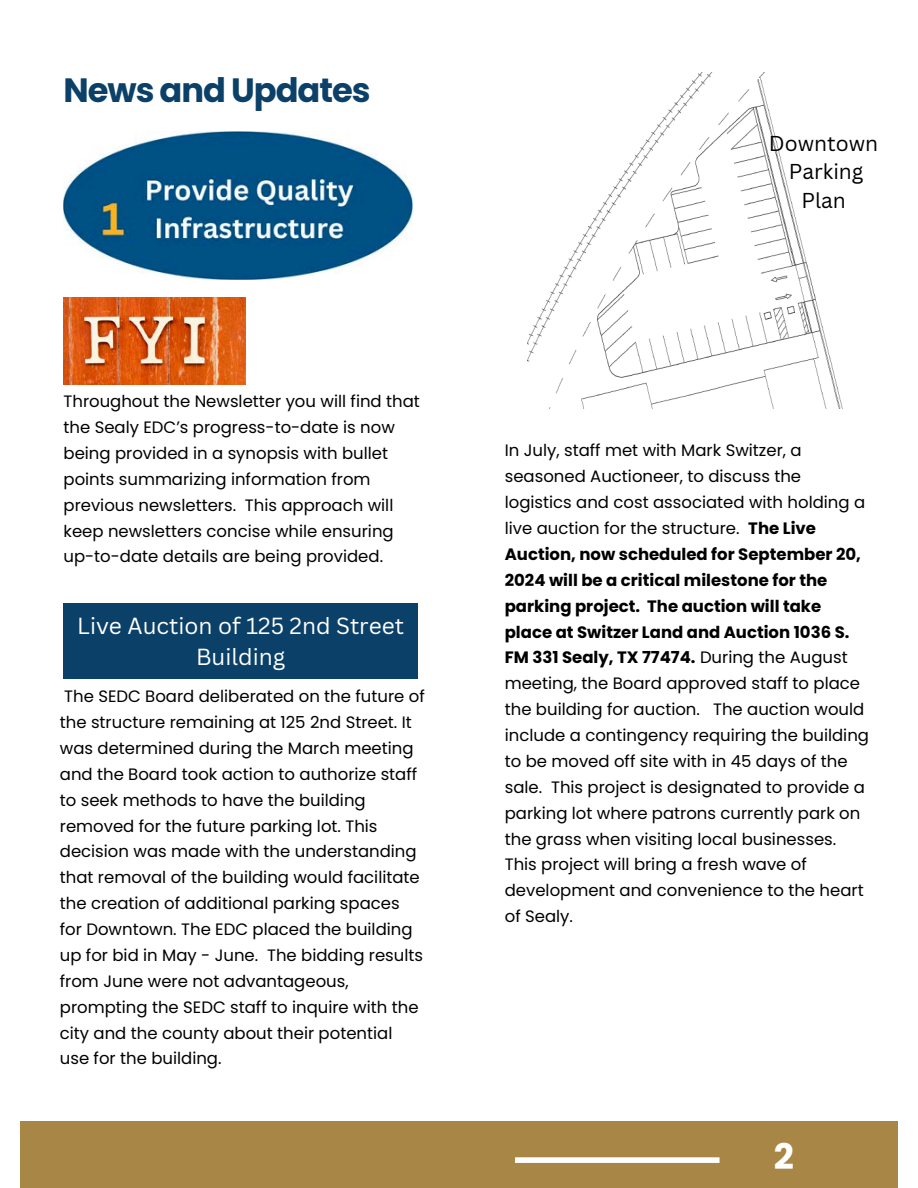
<style>
.page{position:relative;width:918px;height:1188px;background:#fff}
.page>*{position:absolute;margin:0;border:0;box-sizing:border-box;transform-origin:0 0}
.t1{font:700 35.25px "Poppins";color:#fff}
.t2{font:700 33.75px "Poppins";letter-spacing:-.03em;color:#0b4068}
.t3{font:22.65px/31.5px "Canva Sans";color:#fff;text-align:center}
.t4{font:21px/28.8px "Canva Sans";color:#000;text-align:center}
.t5{font:16.5px/25.8px "Poppins";color:#000}
.s1{font-weight:700}
</style>
<div class="page">
<img style="left:64px;top:131px;width:348px;height:149px">
<div style="left:64px;top:603px;width:354px;height:75px;background:#0b4068"></div>
<div style="left:20px;top:1121px;width:878px;height:67px;background:#a88746"></div>
<div style="left:515px;top:1157px;width:205px;height:6px;background:#fff"></div>
<img style="left:527px;top:72px;width:316px;height:336px">
<img style="left:64px;top:297px;width:182px;height:87px">
<p class="t2" style="left:64px;top:67px;width:309px">News and Updates</p>
<p class="t5" style="left:64px;top:389px;width:358px">Throughout the Newsletter you will find that the Sealy EDC’s progress-to-date is now being provided in a synopsis with bullet points summarizing information from previous newsletters. This approach will keep newsletters concise while ensuring up-to-date details are being provided.</p>
<p class="t3" style="left:77px;top:609px;width:328px">Live Auction of 125 2nd Street<br>Building</p>
<p class="t5" style="left:60px;top:683px;width:366px">The SEDC Board deliberated on the future of the structure remaining at 125 2nd Street. It was determined during the March meeting and the Board took action to authorize staff to seek methods to have the building removed for the future parking lot. This decision was made with the understanding that removal of the building would facilitate the creation of additional parking spaces for Downtown. The EDC placed the building up for bid in May - June. The bidding results from June were not advantageous, prompting the SEDC staff to inquire with the city and the county about their potential use for the building.</p>
<h2 class="t4" style="left:769px;top:128px;width:111px">Downtown<br>Parking<br>Plan</h2>
<p class="t5" style="left:505px;top:438px;width:366px">In July, staff met with Mark Switzer, a seasoned Auctioneer, to discuss the logistics and cost associated with holding a live auction for the structure. <span class="s1">The Live Auction, now scheduled for September 20, 2024 will be a critical milestone for the parking project. The auction will take place at Switzer Land and Auction 1036 S.<br>FM 331 Sealy, TX 77474.</span> During the August meeting, the Board approved staff to place the building for auction. The auction would include a contingency requiring the building to be moved off site with in 45 days of the sale. This project is designated to provide a parking lot where patrons currently park on the grass when visiting local businesses.<br>This project will bring a fresh wave of development and convenience to the heart of Sealy.</p>
<p class="t1" style="left:774px;top:1132px;width:22px">2</p>
</div>
